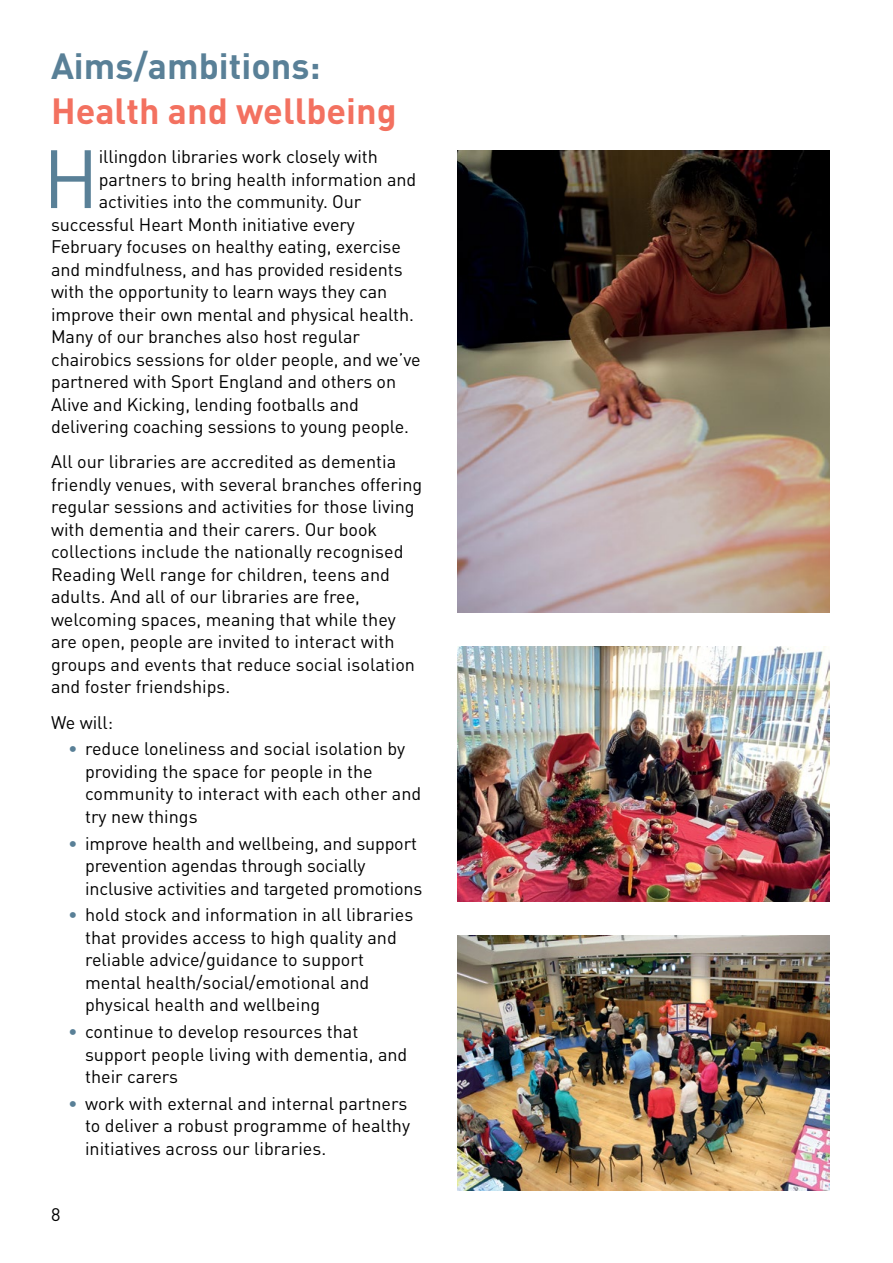
<style>
.page{position:relative;width:893px;height:1263px;background:#fff}
.page>*{position:absolute;margin:0;border:0;box-sizing:border-box;transform-origin:0 0}
.t1{font:81.15px "DINOT";color:#598097}
.t2{font:700 36px "DINOT";color:#f37160}
.t3{font:700 36px "DINOT";color:#598097}
.t4{font:18px/22.5px "DINOT";letter-spacing:-.005em;color:#000}
.s1{color:#598097}
</style>
<div class="page">
<img style="left:457px;top:151px;width:372px;height:461px">
<img style="left:457px;top:646px;width:372px;height:255px">
<img style="left:457px;top:935px;width:372px;height:256px">
<h2 class="t3" style="left:51px;top:41px;width:271px">Aims/ambitions:</h2>
<h2 class="t2" style="left:51px;top:86px;width:347px">Health and wellbeing</h2>
<h1 class="t1" style="left:43px;top:124px;width:58px">H</h1>
<p class="t4" style="left:99px;top:145px;width:281px">illingdon libraries work closely with</p>
<p class="t4" style="left:99px;top:167px;width:319px">partners to bring health information and</p>
<p class="t4" style="left:99px;top:190px;width:264px">activities into the community. Our</p>
<p class="t4" style="left:51px;top:212px;width:305px">successful Heart Month initiative every</p>
<p class="t4" style="left:51px;top:235px;width:351px">February focuses on healthy eating, exercise</p>
<p class="t4" style="left:51px;top:257px;width:353px">and mindfulness, and has provided residents</p>
<p class="t4" style="left:51px;top:280px;width:338px">with the opportunity to learn ways they can</p>
<p class="t4" style="left:51px;top:302px;width:365px">improve their own mental and physical health.</p>
<p class="t4" style="left:51px;top:325px;width:310px">Many of our branches also host regular</p>
<p class="t4" style="left:51px;top:347px;width:371px">chairobics sessions for older people, and we’ve</p>
<p class="t4" style="left:51px;top:370px;width:347px">partnered with Sport England and others on</p>
<p class="t4" style="left:51px;top:392px;width:309px">Alive and Kicking, lending footballs and</p>
<p class="t4" style="left:51px;top:415px;width:360px">delivering coaching sessions to young people.</p>
<p class="t4" style="left:51px;top:450px;width:373px">All our libraries are accredited as dementia friendly venues, with several branches offering regular sessions and activities for those living with dementia and their carers. Our book collections include the nationally recognised Reading Well range for children, teens and adults. And all of our libraries are free, welcoming spaces, meaning that while they are open, people are invited to interact with groups and events that reduce social isolation and foster friendships.</p>
<p class="t4" style="left:51px;top:710px;width:64px">We will:</p>
<p class="t4" style="left:85px;top:737px;width:338px;text-indent:-17px"><span class="s1">•</span> reduce loneliness and social isolation by providing the space for people in the community to interact with each other and try new things</p>
<p class="t4" style="left:85px;top:831px;width:339px;text-indent:-17px"><span class="s1">•</span> improve health and wellbeing, and support prevention agendas through socially inclusive activities and targeted promotions</p>
<p class="t4" style="left:85px;top:903px;width:330px;text-indent:-17px"><span class="s1">•</span> hold stock and information in all libraries that provides access to high quality and reliable advice/guidance to support mental health/social/emotional and physical health and wellbeing</p>
<p class="t4" style="left:85px;top:1020px;width:324px;text-indent:-17px"><span class="s1">•</span> continue to develop resources that support people living with dementia, and their carers</p>
<p class="t4" style="left:85px;top:1091px;width:327px;text-indent:-17px"><span class="s1">•</span> work with external and internal partners to deliver a robust programme of healthy initiatives across our libraries.</p>
<p class="t4" style="left:51px;top:1203px;width:11px">8</p>
</div>
